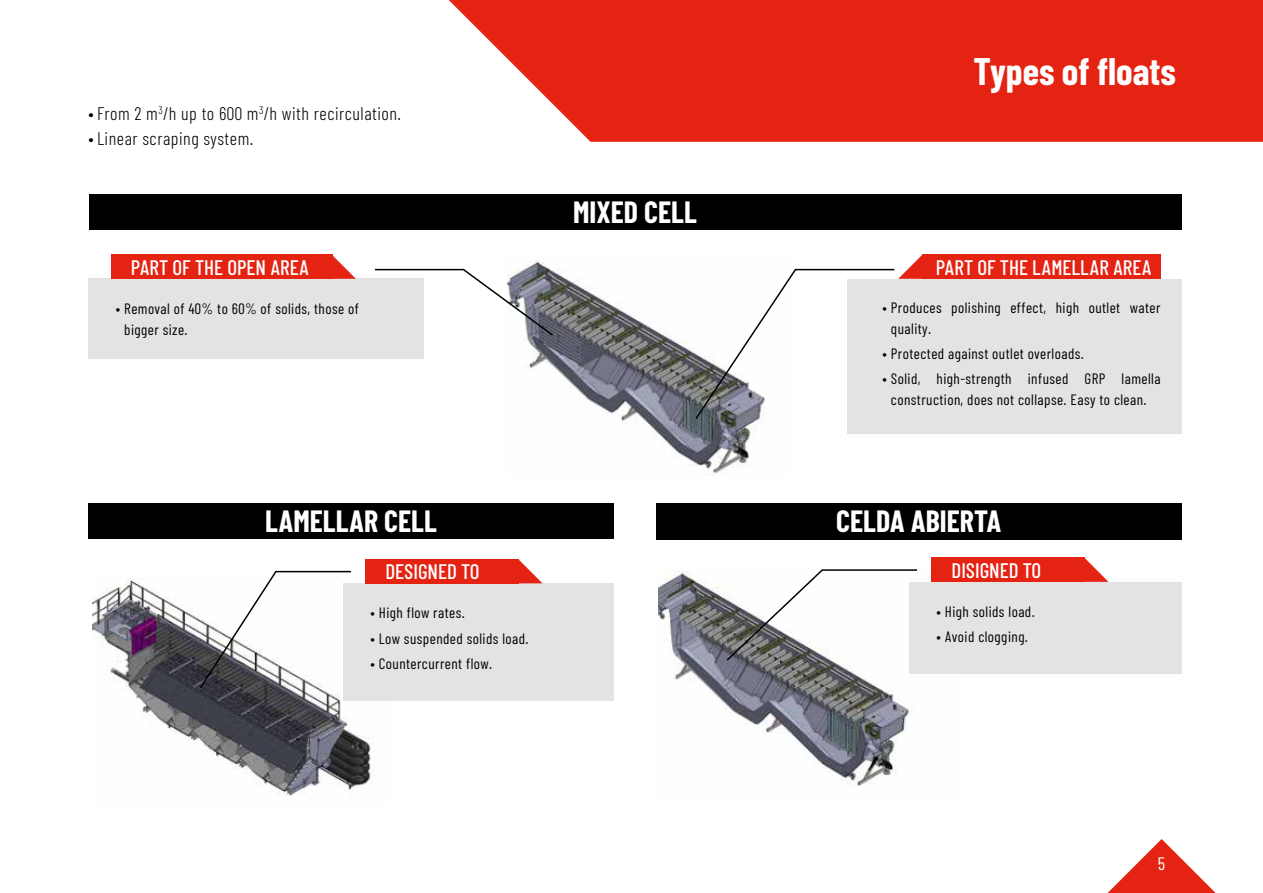
<style>
.page{position:relative;width:1263px;height:893px;background:#fff}
.page>*{position:absolute;margin:0;border:0;box-sizing:border-box;transform-origin:0 0}
.t1{font:700 37.5px "Barlow Condensed";color:#fff}
.t2{font:700 30px "Barlow Condensed";color:#fff}
.t3{font:500 21px "Barlow Condensed";color:#fff}
.t4{font:300 18.15px "Barlow Condensed";letter-spacing:.03em;color:#000}
.t5{font:18px "Barlow Condensed";color:#fff}
.t6{font:15px/21px "Barlow Condensed";letter-spacing:.03em;color:#000}
</style>
<div class="page">
<svg style="left:449px;top:0;width:814px;height:142px;background:#e63627"></svg>
<img style="left:92px;top:579px;width:298px;height:217px">
<div style="left:89px;top:195px;width:1092px;height:35px;background:#000"></div>
<img style="left:526px;top:261px;width:237px;height:212px">
<div style="left:89px;top:279px;width:335px;height:80px;background:#e3e3e3"></div>
<div style="left:111px;top:255px;width:221px;height:24px;background:#e42313"></div>
<svg style="left:332px;top:255px;width:24px;height:24px"></svg>
<svg style="left:373px;top:268px;width:182px;height:69px"></svg>
<div style="left:847px;top:279px;width:335px;height:155px;background:#e3e3e3"></div>
<div style="left:922px;top:255px;width:238px;height:24px;background:#e42313"></div>
<svg style="left:694px;top:255px;width:228px;height:166px"></svg>
<div style="left:88px;top:503px;width:526px;height:36px;background:#000"></div>
<div style="left:343px;top:584px;width:271px;height:117px;background:#e3e3e3"></div>
<div style="left:365px;top:559px;width:154px;height:24px;background:#e42313"></div>
<svg style="left:519px;top:560px;width:23px;height:23px"></svg>
<div style="left:656px;top:503px;width:525px;height:37px;background:#000"></div>
<svg style="left:198px;top:570px;width:154px;height:120px"></svg>
<img style="left:658px;top:571px;width:298px;height:215px">
<div style="left:909px;top:582px;width:272px;height:91px;background:#e3e3e3"></div>
<div style="left:931px;top:558px;width:154px;height:24px;background:#e42313"></div>
<svg style="left:1085px;top:558px;width:23px;height:24px"></svg>
<svg style="left:725px;top:569px;width:193px;height:93px"></svg>
<svg style="left:1107px;top:839px;width:108px;height:54px"></svg>
<p class="t4" style="left:89px;top:102px;width:314px">•From 2 m<sup>3</sup>/h up to 600 m<sup>3</sup>/h with recirculation.</p>
<p class="t4" style="left:89px;top:128px;width:166px">•Linear scraping system.</p>
<h3 class="t3" style="left:131px;top:254px;width:180px">PART OF THE OPEN AREA</h3>
<p class="t6" style="left:124px;top:297px;width:236px;text-indent:-9px">• Removal of 40% to 60% of solids, those of bigger size.</p>
<h2 class="t2" style="left:573px;top:193px;width:125px">MIXED CELL</h2>
<h2 class="t2" style="left:265px;top:502px;width:173px">LAMELLAR CELL</h2>
<h3 class="t3" style="left:385px;top:558px;width:96px">DESIGNED TO</h3>
<p class="t6" style="left:370px;top:602px;width:96px">• High flow rates.</p>
<p class="t6" style="left:370px;top:627px;width:160px">• Low suspended solids load.</p>
<p class="t6" style="left:370px;top:653px;width:123px">• Countercurrent flow.</p>
<h1 class="t1" style="left:974px;top:49px;width:204px">Types of floats</h1>
<h3 class="t3" style="left:936px;top:254px;width:218px">PART OF THE LAMELLAR AREA</h3>
<p class="t6" style="left:891px;top:297px;width:271px;text-indent:-9px">• Produces polishing effect, high outlet water quality.</p>
<p class="t6" style="left:882px;top:343px;width:203px">• Protected against outlet overloads.</p>
<p class="t6" style="left:882px;top:368px;width:280px;text-align:center">• Solid, high-strength infused GRP lamella construction, does not collapse. Easy to clean.</p>
<h2 class="t2" style="left:836px;top:503px;width:167px">CELDA ABIERTA</h2>
<h3 class="t3" style="left:951px;top:557px;width:91px">DISIGNED TO</h3>
<p class="t6" style="left:936px;top:600px;width:100px">• High solids load.</p>
<p class="t6" style="left:936px;top:626px;width:93px">• Avoid clogging.</p>
<p class="t5" style="left:1158px;top:852px;width:9px">5</p>
</div>
